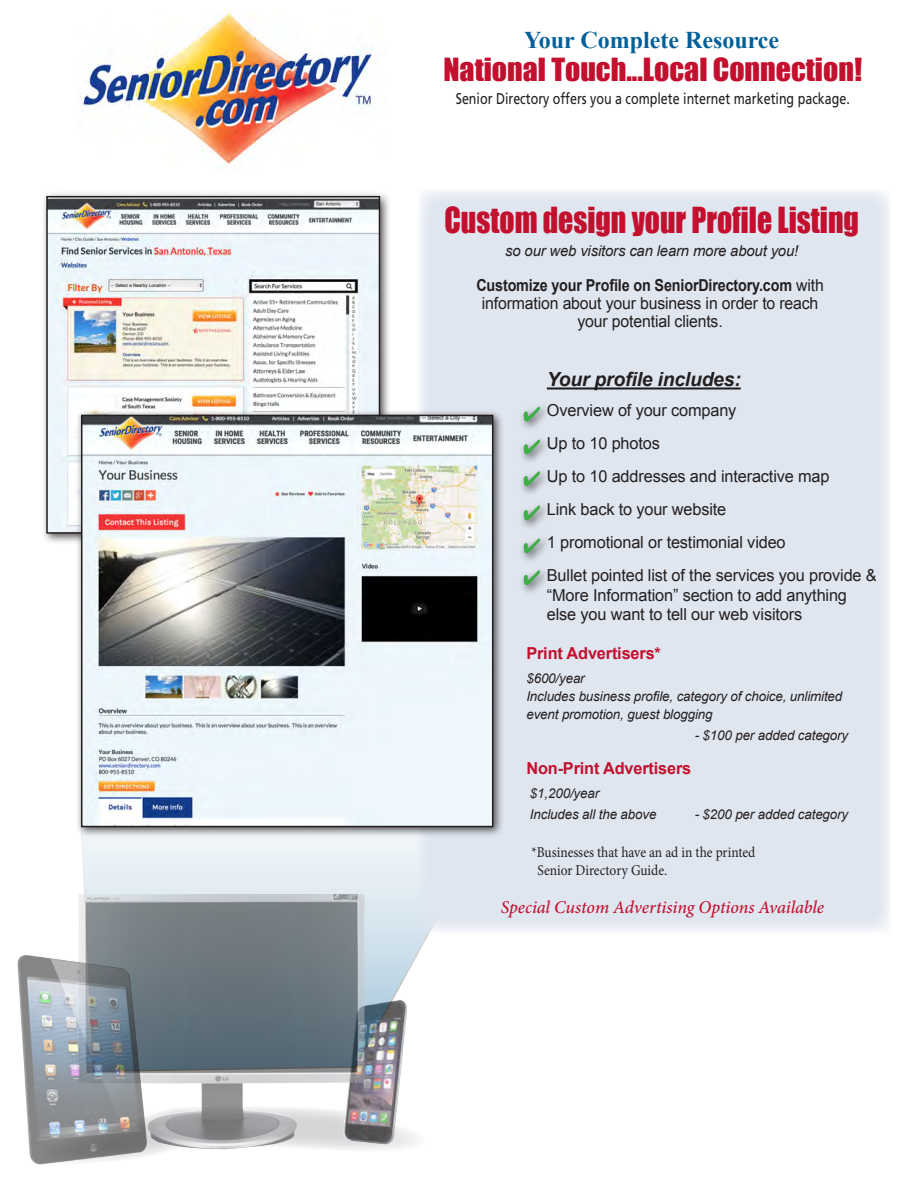
<style>
.page{position:relative;width:918px;height:1188px;background:#fff}
.page>*{position:absolute;margin:0;border:0;box-sizing:border-box;transform-origin:0 0}
.t1{font:33px "Impact";color:#c3102e;scale:.9 1}
.t2{font:29.25px "Impact";color:#c3102e}
.t3{font:700 24px "Times New Roman";color:#015f99}
.t4{font:italic 700 19.5px "Arial";letter-spacing:-.01em;color:#231f20}
.t5{font:italic 500 18px "Minion Pro";letter-spacing:-.005em;color:#c3102e}
.t6{font:16.5px "Arial";letter-spacing:-.01em;color:#231f20}
.t7{font:16.5px/18px "Arial";letter-spacing:-.01em;color:#231f20;text-align:center;scale:.96 1}
.t8{font:700 16.5px "Arial";letter-spacing:-.01em;color:#c3102e}
.t9{font:15.6px "Frutiger";color:#231f20;scale:.8 1}
.t10{font:15px "Minion Pro";color:#231f20;scale:.9 1}
.t11{font:italic 15px "Arial";letter-spacing:-.01em;color:#231f20}
.t12{font:italic 13.5px/18px "Arial";letter-spacing:-.01em;color:#231f20}
.s1{font-weight:700}
</style>
<div class="page">
<svg style="left:152px;top:1105px;width:264px;height:49px"></svg>
<img style="left:343px;top:1073px;width:64px;height:72px">
<svg style="left:81px;top:838px;width:349px;height:235px"></svg>
<img style="left:78px;top:894px;width:285px;height:155px">
<img style="left:17px;top:956px;width:135px;height:209px">
<div style="left:418px;top:189px;width:473px;height:744px;background:#e0e6f0"></div>
<img style="left:79px;top:13px;width:294px;height:155px">
<hr style="left:547px;top:387px;width:194px;height:3px;background:#231f20">
<div style="left:519px;top:403px;width:32px;height:29px;background:#231f20;opacity:.75"></div>
<svg style="left:524px;top:407px;width:16px;height:15px"></svg>
<div style="left:519px;top:435px;width:32px;height:30px;background:#231f20;opacity:.75"></div>
<svg style="left:524px;top:440px;width:16px;height:15px"></svg>
<div style="left:519px;top:467px;width:32px;height:30px;background:#231f20;opacity:.75"></div>
<svg style="left:524px;top:471px;width:16px;height:15px"></svg>
<div style="left:519px;top:501px;width:32px;height:30px;background:#231f20;opacity:.75"></div>
<svg style="left:524px;top:505px;width:16px;height:15px"></svg>
<div style="left:519px;top:534px;width:32px;height:30px;background:#231f20;opacity:.75"></div>
<svg style="left:524px;top:538px;width:16px;height:16px"></svg>
<div style="left:519px;top:566px;width:32px;height:30px;background:#231f20;opacity:.75"></div>
<svg style="left:524px;top:570px;width:16px;height:15px"></svg>
<div style="left:41px;top:191px;width:350px;height:354px;background:#231f20;opacity:.75"></div>
<img style="left:49px;top:200px;width:328px;height:331px">
<div style="left:46px;top:196px;width:334px;height:338px;border:2px solid #231f20"></div>
<div style="left:76px;top:409px;width:428px;height:429px;background:#231f20;opacity:.75"></div>
<img style="left:84px;top:418px;width:406px;height:406px">
<div style="left:81px;top:415px;width:412px;height:412px;border:2px solid #231f20"></div>
<p class="t3" style="left:524px;top:23px;width:257px">Your Complete Resource</p>
<p class="t2" style="left:443px;top:47px;width:420px">National Touch...Local Connection!</p>
<p class="t9" style="left:456px;top:89px;width:494px">Senior Directory offers you a complete internet marketing package.</p>
<p class="t1" style="left:445px;top:195px;width:462px">Custom design your Profile Listing</p>
<p class="t11" style="left:505px;top:241px;width:295px">so our web visitors can learn more about you!</p>
<p class="t7" style="left:476px;top:277px;width:364px"><span class="s1">Customize your Profile on SeniorDirectory.com</span> with information about your business in order to reach your potential clients.</p>
<p class="t4" style="left:547px;top:367px;width:195px">Your profile includes:</p>
<p class="t6" style="left:547px;top:400px;width:191px">Overview of your company</p>
<p class="t6" style="left:547px;top:433px;width:115px">Up to 10 photos</p>
<p class="t6" style="left:547px;top:466px;width:284px">Up to 10 addresses and interactive map</p>
<p class="t6" style="left:547px;top:499px;width:181px">Link back to your website</p>
<p class="t6" style="left:547px;top:532px;width:240px">1 promotional or testimonial video</p>
<p class="t6" style="left:547px;top:565px;width:331px">Bullet pointed list of the services you provide &amp;</p>
<p class="t6" style="left:547px;top:584px;width:302px">“More Information” section to add anything</p>
<p class="t6" style="left:547px;top:604px;width:257px">else you want to tell our web visitors</p>
<p class="t8" style="left:526px;top:642px;width:136px">Print Advertisers*</p>
<p class="t12" style="left:526px;top:669px;width:60px">$600/year</p>
<p class="t12" style="left:526px;top:687px;width:317px">Includes business profile, category of choice, unlimited event promotion, guest blogging</p>
<p class="t12" style="left:695px;top:726px;width:155px">- $100 per added category</p>
<p class="t8" style="left:526px;top:758px;width:166px">Non-Print Advertisers</p>
<p class="t12" style="left:530px;top:785px;width:71px">$1,200/year</p>
<p class="t12" style="left:530px;top:806px;width:128px">Includes all the above</p>
<p class="t12" style="left:695px;top:806px;width:155px">- $200 per added category</p>
<p class="t10" style="left:531px;top:842px;width:251px">*Businesses that have an ad in the printed</p>
<p class="t10" style="left:537px;top:860px;width:146px">Senior Directory Guide.</p>
<p class="t5" style="left:501px;top:895px;width:325px">Special Custom Advertising Options Available</p>
</div>
